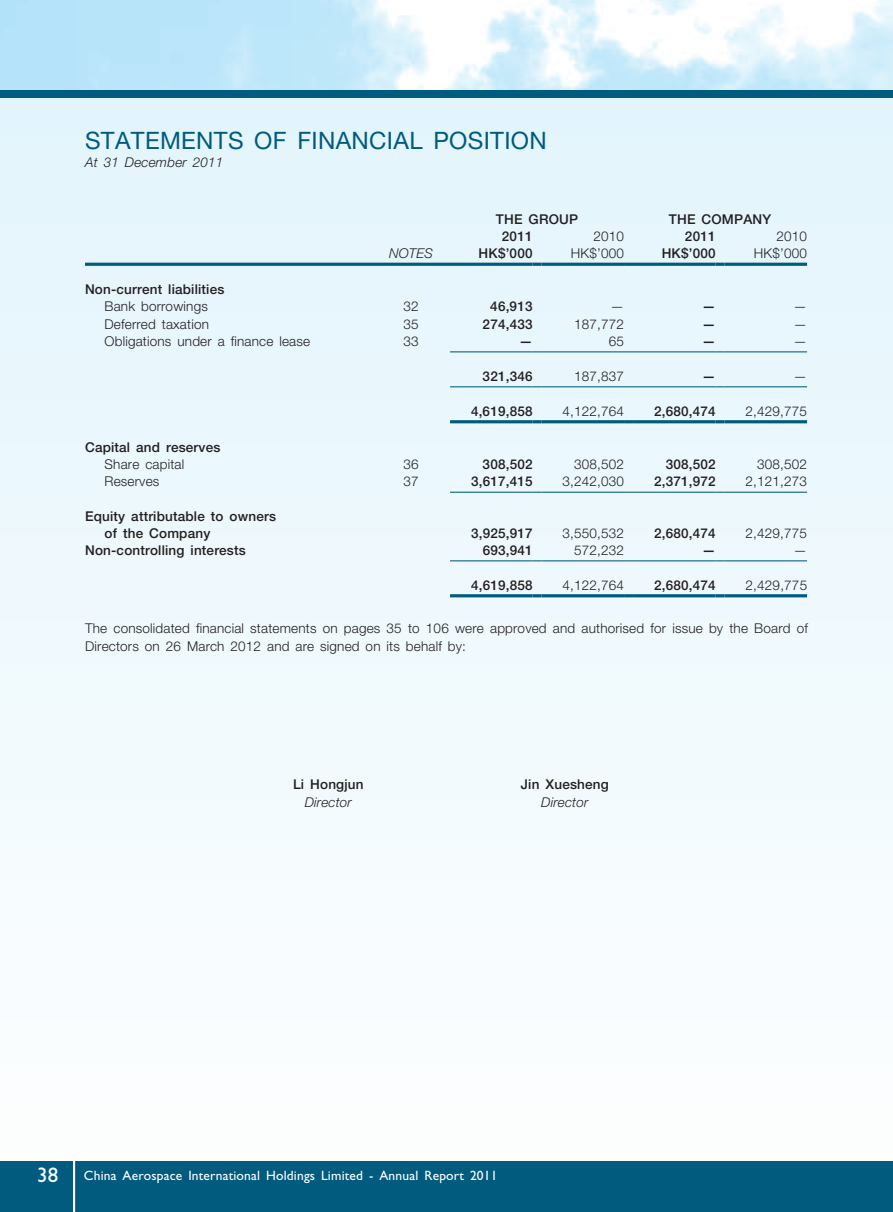
<style>
.page{position:relative;width:893px;height:1212px;background:#fff}
.page>*{position:absolute;margin:0;border:0;box-sizing:border-box;transform-origin:0 0}
.t1{font:24px "Helvetica Neue LT Std";letter-spacing:.015em;color:#005b7f}
.t2{font:300 13.5px/18px "Helvetica Neue LT Std";letter-spacing:.015em;color:#231f20}
.t3{font:500 13.5px/16.5px "Helvetica Neue LT Std";letter-spacing:.015em;color:#231f20}
.t4{font:13.5px "Gill Sans Std";letter-spacing:.015em;color:#fff}
.t5{font:italic 300 13.5px "Helvetica Neue LT Std";letter-spacing:.015em;color:#231f20}
.s1{font-size:21px}
</style>
<div class="page">
<div style="left:0;top:95px;width:893px;height:1117px;background:#f0f9fd"></div>
<img style="left:0;top:0;width:893px;height:91px">
<div style="left:0;top:91px;width:893px;height:7px;background:#005b7f"></div>
<div style="left:0;top:1161px;width:893px;height:51px;background:#005b7f"></div>
<hr style="left:73px;top:1161px;width:2px;height:51px;background:#fff">
<hr style="left:85px;top:263px;width:287px;height:3px;background:#005b7f">
<svg style="left:372px;top:263px;width:9px;height:3px"></svg>
<hr style="left:381px;top:263px;width:60px;height:3px;background:#005b7f">
<svg style="left:441px;top:263px;width:9px;height:3px"></svg>
<hr style="left:450px;top:263px;width:82px;height:3px;background:#005b7f">
<svg style="left:532px;top:263px;width:10px;height:3px"></svg>
<hr style="left:542px;top:263px;width:82px;height:3px;background:#005b7f">
<svg style="left:624px;top:263px;width:9px;height:3px"></svg>
<hr style="left:633px;top:263px;width:83px;height:3px;background:#005b7f">
<svg style="left:716px;top:263px;width:8px;height:3px"></svg>
<hr style="left:724px;top:263px;width:83px;height:3px;background:#005b7f">
<hr style="left:450px;top:420px;width:82px;height:3px;background:#005b7f">
<svg style="left:532px;top:420px;width:10px;height:3px"></svg>
<hr style="left:542px;top:420px;width:82px;height:3px;background:#005b7f">
<svg style="left:624px;top:420px;width:9px;height:3px"></svg>
<hr style="left:633px;top:420px;width:83px;height:3px;background:#005b7f">
<svg style="left:716px;top:420px;width:8px;height:3px"></svg>
<hr style="left:724px;top:420px;width:83px;height:3px;background:#005b7f">
<hr style="left:450px;top:594px;width:82px;height:3px;background:#005b7f">
<svg style="left:532px;top:594px;width:10px;height:3px"></svg>
<hr style="left:542px;top:594px;width:82px;height:3px;background:#005b7f">
<svg style="left:624px;top:594px;width:9px;height:3px"></svg>
<hr style="left:633px;top:594px;width:83px;height:3px;background:#005b7f">
<svg style="left:716px;top:594px;width:8px;height:3px"></svg>
<hr style="left:724px;top:594px;width:83px;height:3px;background:#005b7f">
<hr style="left:450px;top:351px;width:82px;height:1px;background:#005b7f">
<hr style="left:542px;top:351px;width:82px;height:1px;background:#005b7f">
<hr style="left:633px;top:351px;width:83px;height:1px;background:#005b7f">
<hr style="left:724px;top:351px;width:83px;height:1px;background:#005b7f">
<hr style="left:450px;top:386px;width:82px;height:1px;background:#005b7f">
<hr style="left:542px;top:386px;width:82px;height:1px;background:#005b7f">
<hr style="left:633px;top:386px;width:83px;height:1px;background:#005b7f">
<hr style="left:724px;top:386px;width:83px;height:1px;background:#005b7f">
<hr style="left:450px;top:492px;width:82px;height:1px;background:#005b7f">
<hr style="left:542px;top:492px;width:82px;height:1px;background:#005b7f">
<hr style="left:633px;top:492px;width:83px;height:1px;background:#005b7f">
<hr style="left:724px;top:492px;width:83px;height:1px;background:#005b7f">
<hr style="left:450px;top:560px;width:82px;height:1px;background:#005b7f">
<hr style="left:542px;top:560px;width:82px;height:1px;background:#005b7f">
<hr style="left:633px;top:560px;width:83px;height:1px;background:#005b7f">
<hr style="left:724px;top:560px;width:83px;height:1px;background:#005b7f">
<h1 class="t1" style="left:85px;top:126px;width:463px">STATEMENTS OF FINANCIAL POSITION</h1>
<p class="t5" style="left:85px;top:154px;width:140px">At 31 December 2011</p>
<p class="t3" style="left:496px;top:211px;width:84px">THE GROUP</p>
<p class="t3" style="left:669px;top:211px;width:104px">THE COMPANY</p>
<p class="t3" style="left:502px;top:228px;width:32px">2011</p>
<p class="t2" style="left:593px;top:227px;width:32px">2010</p>
<p class="t3" style="left:685px;top:228px;width:32px">2011</p>
<p class="t2" style="left:776px;top:227px;width:32px">2010</p>
<p class="t5" style="left:389px;top:245px;width:46px">NOTES</p>
<p class="t3" style="left:479px;top:245px;width:55px">HK$’000</p>
<p class="t2" style="left:571px;top:244px;width:55px">HK$’000</p>
<p class="t3" style="left:662px;top:245px;width:55px">HK$’000</p>
<p class="t2" style="left:754px;top:244px;width:55px">HK$’000</p>
<p class="t3" style="left:85px;top:281px;width:141px">Non-current liabilities</p>
<p class="t2" style="left:105px;top:297px;width:105px">Bank borrowings</p>
<p class="t2" style="left:403px;top:297px;width:17px">32</p>
<p class="t3" style="left:490px;top:298px;width:44px">46,913</p>
<p class="t2" style="left:610px;top:297px;width:15px">—</p>
<p class="t3" style="left:702px;top:298px;width:15px">—</p>
<p class="t2" style="left:794px;top:297px;width:15px">—</p>
<p class="t2" style="left:105px;top:315px;width:106px">Deferred taxation</p>
<p class="t2" style="left:403px;top:315px;width:17px">35</p>
<p class="t3" style="left:483px;top:315px;width:51px">274,433</p>
<p class="t2" style="left:574px;top:315px;width:51px">187,772</p>
<p class="t3" style="left:702px;top:315px;width:15px">—</p>
<p class="t2" style="left:794px;top:315px;width:15px">—</p>
<p class="t2" style="left:105px;top:332px;width:207px">Obligations under a finance lease</p>
<p class="t2" style="left:403px;top:332px;width:17px">33</p>
<p class="t3" style="left:519px;top:333px;width:15px">—</p>
<p class="t2" style="left:609px;top:332px;width:17px">65</p>
<p class="t3" style="left:702px;top:333px;width:15px">—</p>
<p class="t2" style="left:794px;top:332px;width:15px">—</p>
<p class="t3" style="left:483px;top:368px;width:51px">321,346</p>
<p class="t2" style="left:574px;top:367px;width:51px">187,837</p>
<p class="t3" style="left:702px;top:368px;width:15px">—</p>
<p class="t2" style="left:794px;top:367px;width:15px">—</p>
<p class="t3" style="left:471px;top:402px;width:63px">4,619,858</p>
<p class="t2" style="left:562px;top:402px;width:63px">4,122,764</p>
<p class="t3" style="left:654px;top:402px;width:63px">2,680,474</p>
<p class="t2" style="left:745px;top:402px;width:63px">2,429,775</p>
<p class="t3" style="left:85px;top:438px;width:137px">Capital and reserves</p>
<p class="t2" style="left:105px;top:455px;width:81px">Share capital</p>
<p class="t2" style="left:403px;top:455px;width:17px">36</p>
<p class="t3" style="left:483px;top:456px;width:51px">308,502</p>
<p class="t2" style="left:574px;top:455px;width:51px">308,502</p>
<p class="t3" style="left:666px;top:456px;width:51px">308,502</p>
<p class="t2" style="left:757px;top:455px;width:51px">308,502</p>
<p class="t2" style="left:105px;top:472px;width:56px">Reserves</p>
<p class="t2" style="left:403px;top:472px;width:17px">37</p>
<p class="t3" style="left:471px;top:473px;width:63px">3,617,415</p>
<p class="t2" style="left:562px;top:472px;width:63px">3,242,030</p>
<p class="t3" style="left:654px;top:473px;width:63px">2,371,972</p>
<p class="t2" style="left:745px;top:472px;width:63px">2,121,273</p>
<p class="t3" style="left:105px;top:508px;width:173px;text-indent:-20px">Equity attributable to owners of the Company</p>
<p class="t3" style="left:471px;top:524px;width:63px">3,925,917</p>
<p class="t2" style="left:563px;top:523px;width:63px">3,550,532</p>
<p class="t3" style="left:654px;top:524px;width:63px">2,680,474</p>
<p class="t2" style="left:746px;top:523px;width:63px">2,429,775</p>
<p class="t3" style="left:85px;top:542px;width:162px">Non-controlling interests</p>
<p class="t3" style="left:483px;top:542px;width:51px">693,941</p>
<p class="t2" style="left:574px;top:541px;width:51px">572,232</p>
<p class="t3" style="left:702px;top:542px;width:15px">—</p>
<p class="t2" style="left:794px;top:541px;width:15px">—</p>
<p class="t3" style="left:471px;top:576px;width:63px">4,619,858</p>
<p class="t2" style="left:563px;top:576px;width:63px">4,122,764</p>
<p class="t3" style="left:654px;top:576px;width:63px">2,680,474</p>
<p class="t2" style="left:746px;top:576px;width:63px">2,429,775</p>
<p class="t2" style="left:85px;top:619px;width:724px">The consolidated financial statements on pages 35 to 106 were approved and authorised for issue by the Board of<br>Directors on 26 March 2012 and are signed on its behalf by:</p>
<p class="t3" style="left:293px;top:775px;width:72px">Li Hongjun</p>
<p class="t3" style="left:521px;top:775px;width:89px">Jin Xuesheng</p>
<p class="t5" style="left:305px;top:794px;width:49px">Director</p>
<p class="t5" style="left:541px;top:794px;width:49px">Director</p>
<p class="t4" style="left:37px;top:1167px;width:462px"><span class="s1">38</span> China Aerospace International Holdings Limited - Annual Report 2011</p>
</div>
